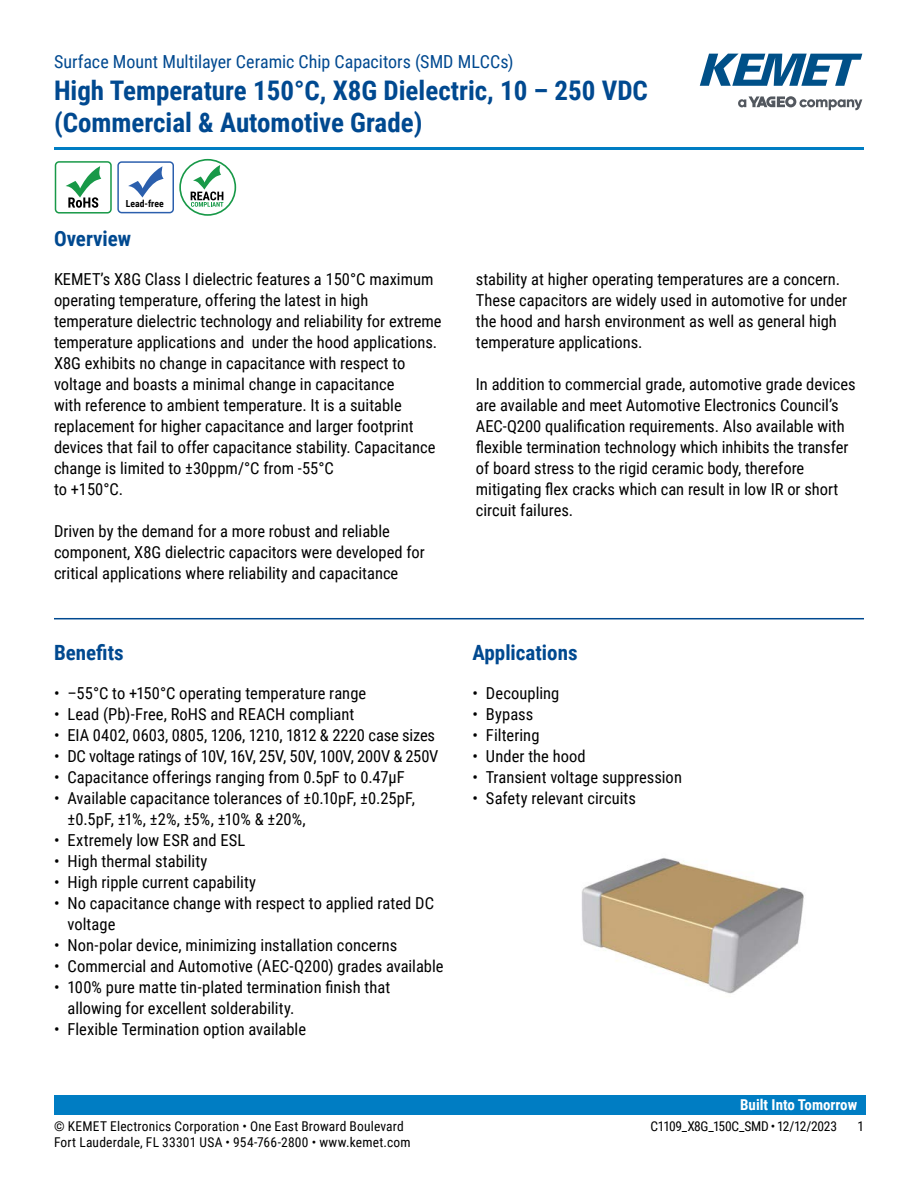
<style>
.page{position:relative;width:918px;height:1188px;background:#fff}
.page>*{position:absolute;margin:0;border:0;box-sizing:border-box;transform-origin:0 0}
.t1{font:700 27px/32.4px "Roboto Condensed";color:#004990}
.t2{font:700 21px "Roboto Condensed";color:#004990}
.t3{font:18px "Roboto Condensed";color:#004990}
.t4{font:16.5px/21px "Roboto Condensed";color:#000}
.t5{font:16.5px "Roboto Condensed";letter-spacing:-.02em;color:#000}
.t6{font:700 15px "Roboto Condensed";color:#fff}
.t7{font:13.5px "Roboto Condensed";letter-spacing:.015em;color:#000}
.t8{font:13.5px "Roboto Condensed";letter-spacing:-.025em;color:#000}
.t9{font:700 9.75px "Roboto Condensed";color:#000}
</style>
<div class="page">
<svg style="left:738px;top:96px;width:124px;height:14px"></svg>
<svg style="left:700px;top:54px;width:162px;height:32px"></svg>
<div style="left:54px;top:1095px;width:811px;height:20px;background:#007dc3"></div>
<hr style="left:54px;top:147px;width:810px;height:3px;background:#007dc3">
<img style="left:581px;top:858px;width:223px;height:136px">
<div style="left:55px;top:161px;width:57px;height:53px;border:2px solid #189948;border-radius:4px"></div>
<svg style="left:66px;top:166px;width:35px;height:42px"></svg>
<div style="left:117px;top:161px;width:57px;height:52px;border:1px solid #2b5fad;border-radius:4px"></div>
<svg style="left:128px;top:166px;width:36px;height:32px"></svg>
<div style="left:179px;top:159px;width:57px;height:57px;border:2px solid #189948;border-radius:50%"></div>
<svg style="left:191px;top:165px;width:32px;height:42px"></svg>
<hr style="left:54px;top:618px;width:810px;height:1px;background:#004990">
<p class="t3" style="left:54px;top:48px;width:461px">Surface Mount Multilayer Ceramic Chip Capacitors (SMD MLCCs)</p>
<h1 class="t1" style="left:54px;top:73px;width:596px">High Temperature 150°C, X8G Dielectric, 10 – 250 VDC (Commercial &amp; Automotive Grade)</h1>
<p class="t9" style="left:126px;top:197px;width:39px">Lead-free</p>
<p class="t2" style="left:54px;top:224px;width:79px">Overview</p>
<p class="t4" style="left:54px;top:268px;width:389px">KEMET’s X8G Class I dielectric features a 150°C maximum operating temperature, offering the latest in high temperature dielectric technology and reliability for extreme temperature applications and under the hood applications.<br>X8G exhibits no change in capacitance with respect to voltage and boasts a minimal change in capacitance<br>with reference to ambient temperature. It is a suitable replacement for higher capacitance and larger footprint devices that fail to offer capacitance stability. Capacitance change is limited to ±30ppm/°C from -55°C<br>to +150°C.</p>
<p class="t4" style="left:54px;top:520px;width:372px">Driven by the demand for a more robust and reliable component, X8G dielectric capacitors were developed for critical applications where reliability and capacitance</p>
<p class="t2" style="left:54px;top:638px;width:71px">Benefits</p>
<p class="t4" style="left:54px;top:682px;width:314px">• –55°C to +150°C operating temperature range</p>
<p class="t4" style="left:54px;top:703px;width:302px">• Lead (Pb)-Free, RoHS and REACH compliant</p>
<p class="t4" style="left:54px;top:724px;width:383px">• EIA 0402, 0603, 0805, 1206, 1210, 1812 &amp; 2220 case sizes</p>
<p class="t5" style="left:54px;top:745px;width:386px">• DC voltage ratings of 10V, 16V, 25V, 50V, 100V, 200V &amp; 250V</p>
<p class="t4" style="left:54px;top:766px;width:352px">• Capacitance offerings ranging from 0.5pF to 0.47μF</p>
<p class="t4" style="left:67px;top:787px;width:349px;text-indent:-13px">• Available capacitance tolerances of ±0.10pF, ±0.25pF, ±0.5pF, ±1%, ±2%, ±5%, ±10% &amp; ±20%,</p>
<p class="t4" style="left:54px;top:829px;width:193px">• Extremely low ESR and ESL</p>
<p class="t4" style="left:54px;top:850px;width:155px">• High thermal stability</p>
<p class="t4" style="left:54px;top:871px;width:204px">• High ripple current capability</p>
<p class="t4" style="left:67px;top:892px;width:368px;text-indent:-13px">• No capacitance change with respect to applied rated DC voltage</p>
<p class="t4" style="left:54px;top:934px;width:345px">• Non-polar device, minimizing installation concerns</p>
<p class="t4" style="left:54px;top:955px;width:391px">• Commercial and Automotive (AEC-Q200) grades available</p>
<p class="t4" style="left:67px;top:976px;width:324px;text-indent:-13px">• 100% pure matte tin-plated termination finish that allowing for excellent solderability.</p>
<p class="t4" style="left:54px;top:1018px;width:254px">• Flexible Termination option available</p>
<p class="t4" style="left:476px;top:268px;width:373px">stability at higher operating temperatures are a concern.<br>These capacitors are widely used in automotive for under the hood and harsh environment as well as general high temperature applications.</p>
<p class="t4" style="left:476px;top:373px;width:381px">In addition to commercial grade, automotive grade devices are available and meet Automotive Electronics Council’s AEC-Q200 qualification requirements. Also available with flexible termination technology which inhibits the transfer of board stress to the rigid ceramic body, therefore mitigating flex cracks which can result in low IR or short circuit failures.</p>
<p class="t2" style="left:472px;top:638px;width:107px">Applications</p>
<p class="t4" style="left:472px;top:682px;width:88px">• Decoupling</p>
<p class="t4" style="left:472px;top:703px;width:62px">• Bypass</p>
<p class="t4" style="left:472px;top:724px;width:68px">• Filtering</p>
<p class="t4" style="left:472px;top:745px;width:115px">• Under the hood</p>
<p class="t4" style="left:472px;top:766px;width:211px">• Transient voltage suppression</p>
<p class="t4" style="left:472px;top:787px;width:165px">• Safety relevant circuits</p>
<p class="t6" style="left:740px;top:1094px;width:119px">Built Into Tomorrow</p>
<p class="t7" style="left:54px;top:1116px;width:351px">© KEMET Electronics Corporation • One East Broward Boulevard</p>
<p class="t8" style="left:651px;top:1116px;width:188px">C1109_X8G_150C_SMD • 12/12/2023</p>
<p class="t7" style="left:54px;top:1133px;width:358px">Fort Lauderdale, FL 33301 USA • 954-766-2800 • www.kemet.com</p>
<p class="t7" style="left:857px;top:1116px;width:8px">1</p>
</div>
